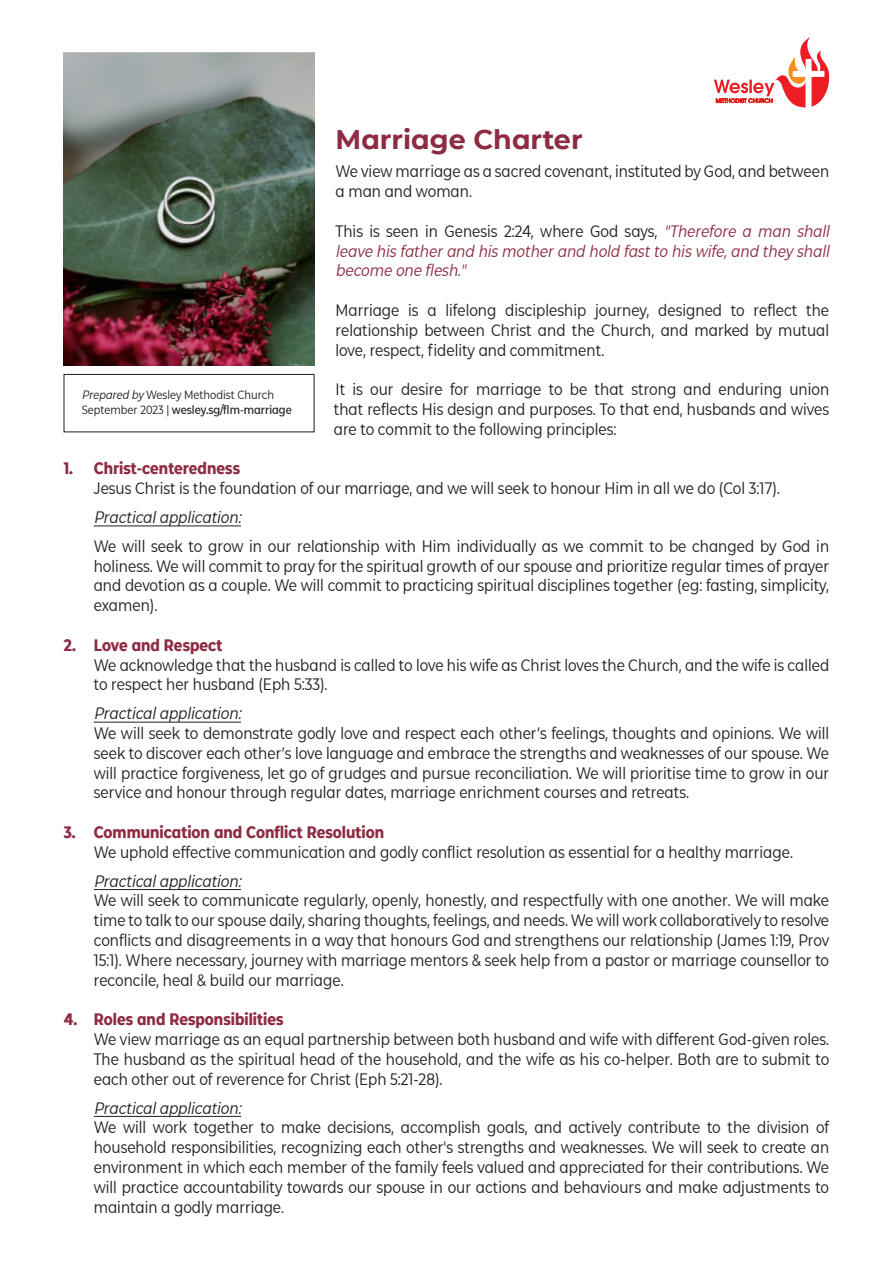
<style>
.page{position:relative;width:893px;height:1263px;background:#fff}
.page>*{position:absolute;margin:0;border:0;box-sizing:border-box;transform-origin:0 0}
.t1{font:700 27px "CMG Sans";color:#8d2b42}
.t2{font:condensed 16.5px/19.8px "CMG Sans";color:#231f20;text-align:justify}
.t3{font:italic condensed 16.5px/19.8px "CMG Sans";color:#8d2b42;text-align:justify}
.t4{font:700 condensed 16.5px "CMG Sans";color:#8d2b42}
.t5{font:italic condensed 16.5px "CMG Sans";color:#231f20}
.t6{font:500 condensed 12px "CMG Sans";color:#231f20}
.t7{font:condensed 12px "CMG Sans";color:#231f20}
.s1{font-style:italic}
.s2{font-weight:400}
.s3{font-style:normal;color:#231f20}
</style>
<div class="page">
<hr style="left:94px;top:525px;width:147px;height:1px;background:#231f20">
<hr style="left:94px;top:722px;width:147px;height:1px;background:#231f20">
<hr style="left:94px;top:889px;width:147px;height:1px;background:#231f20">
<hr style="left:94px;top:1116px;width:147px;height:1px;background:#231f20">
<img style="left:64px;top:53px;width:250px;height:313px">
<svg style="left:714px;top:37px;width:115px;height:71px"></svg>
<div style="left:64px;top:374px;width:250px;height:58px;border:1px solid #231f20"></div>
<p class="t7" style="left:82px;top:387px;width:194px"><span class="s1">Prepared by</span> Wesley Methodist Church</p>
<p class="t6" style="left:82px;top:402px;width:211px"><span class="s2">September 2023 |</span> wesley.sg/flm-marriage</p>
<p class="t1" style="left:336px;top:120px;width:249px">Marriage Charter</p>
<p class="t2" style="left:336px;top:162px;width:495px">We view marriage as a sacred covenant, instituted by God, and between a man and woman.</p>
<p class="t3" style="left:336px;top:221px;width:499px"><span class="s3">This is seen in Genesis 2:24, where God says,</span> "Therefore a man shall leave his fatherand his motherand hold fastto his wife,and they shall become one flesh."</p>
<p class="t2" style="left:336px;top:300px;width:495px">Marriage is a lifelong discipleship journey, designed to reflect the relationship between Christ and the Church, and marked by mutual love, respect, fidelity and commitment.</p>
<p class="t2" style="left:336px;top:379px;width:495px">It is our desire for marriage to be that strong and enduring union</p>
<p class="t2" style="left:334px;top:399px;width:497px">that reflects His design and purposes. To that end, husbands and wives</p>
<p class="t2" style="left:334px;top:419px;width:284px">are to commit to the following principles:</p>
<p class="t4" style="left:64px;top:458px;width:178px">1. Christ-centeredness</p>
<p class="t2" style="left:94px;top:478px;width:688px">Jesus Christ is the foundation of our marriage, and we will seek to honour Him in all we do (Col 3:17).</p>
<p class="t5" style="left:94px;top:507px;width:152px">Practicalapplication:</p>
<p class="t2" style="left:94px;top:536px;width:737px">We will seek to grow in our relationship with Him individually as we commit to be changed by God in holiness. We will commit to pray for the spiritual growth of our spouse and prioritize regular times of prayer and devotion as a couple. We will commit to practicing spiritual disciplines together (eg: fasting, simplicity, examen).</p>
<p class="t4" style="left:64px;top:634px;width:160px">2. Love and Respect</p>
<p class="t2" style="left:94px;top:655px;width:737px">We acknowledge that the husband is called to love his wife as Christ loves the Church, and the wife is called to respect her husband (Eph 5:33).</p>
<p class="t5" style="left:94px;top:703px;width:152px">Practicalapplication:</p>
<p class="t2" style="left:94px;top:723px;width:737px">We will seek to demonstrate godly love and respect each other’s feelings, thoughts and opinions. We will seek to discover each other’s love language and embrace the strengths and weaknesses of our spouse. We will practice forgiveness, let go of grudges and pursue reconciliation. We will prioritise time to grow in our service and honour through regular dates, marriage enrichment courses and retreats.</p>
<p class="t4" style="left:64px;top:822px;width:322px">3. Communication and Conflict Resolution</p>
<p class="t2" style="left:94px;top:842px;width:701px">We uphold effective communication and godly conflict resolution as essential for a healthy marriage.</p>
<p class="t5" style="left:94px;top:870px;width:152px">Practicalapplication:</p>
<p class="t2" style="left:94px;top:891px;width:737px">We will seek to communicate regularly, openly, honestly, and respectfully with one another. We will make time to talk to our spouse daily, sharing thoughts, feelings, and needs. We will work collaboratively to resolve conflicts and disagreements in a way that honours God and strengthens our relationship (James 1:19, Prov 15:1). Where necessary, journey with marriage mentors &amp; seek help from a pastor or marriage counsellor to reconcile, heal &amp; build our marriage.</p>
<p class="t4" style="left:64px;top:1009px;width:221px">4. Roles and Responsibilities</p>
<p class="t2" style="left:94px;top:1029px;width:737px">We view marriage as an equal partnership between both husband and wife with different God-given roles.<br>The husband as the spiritual head of the household, and the wife as his co-helper. Both are to submit to each other out of reverence for Christ (Eph 5:21-28).</p>
<p class="t5" style="left:94px;top:1097px;width:152px">Practicalapplication:</p>
<p class="t2" style="left:94px;top:1117px;width:737px">We will work together to make decisions, accomplish goals, and actively contribute to the division of household responsibilities, recognizing each other's strengths and weaknesses. We will seek to create an environment in which each member of the family feels valued and appreciated for their contributions. We will practice accountability towards our spouse in our actions and behaviours and make adjustments to maintain a godly marriage.</p>
</div>
